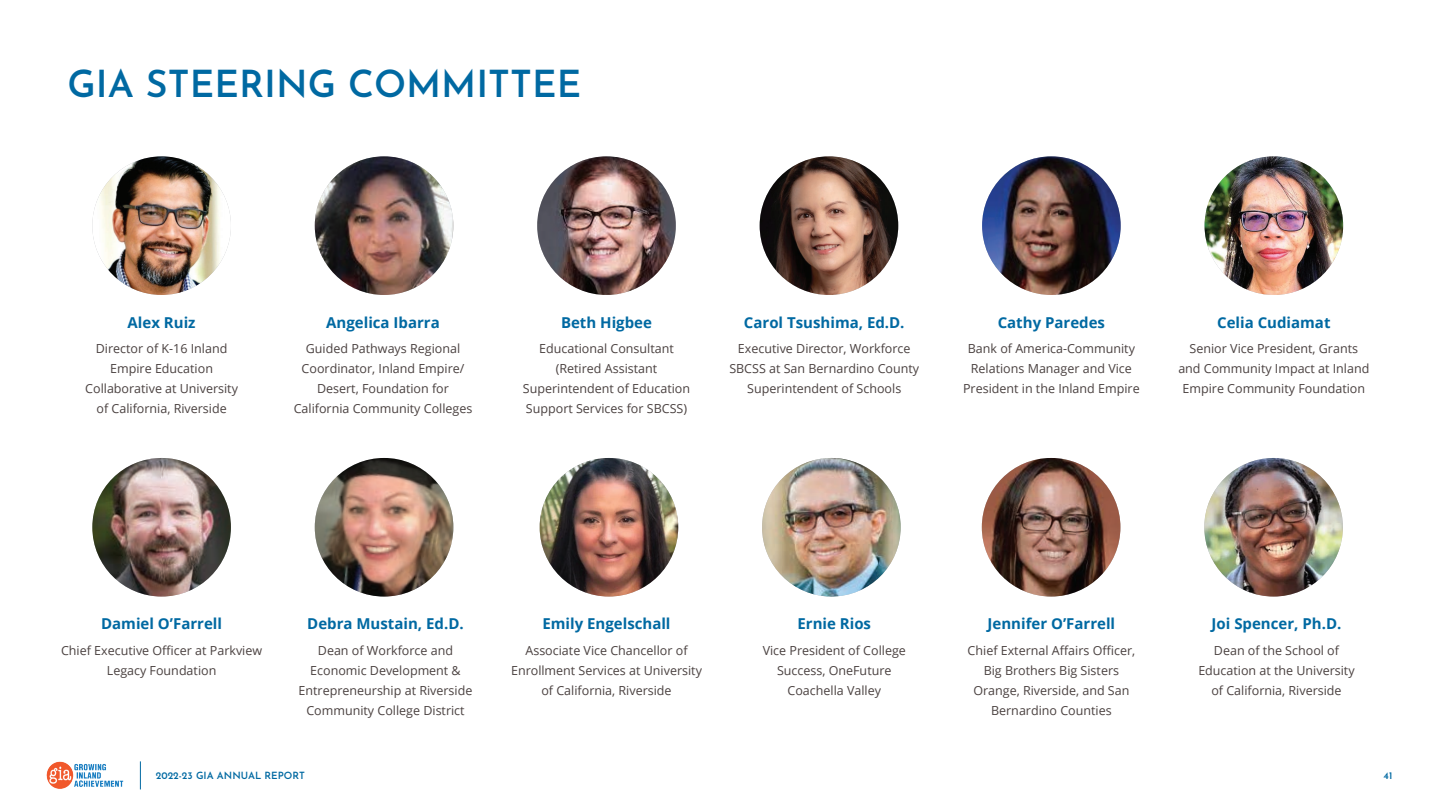
<style>
.page{position:relative;width:1440px;height:810px;background:#fff}
.page>*{position:absolute;margin:0;border:0;box-sizing:border-box;transform-origin:0 0}
.t1{font:100 37.5px "Josefin Sans";color:#0069a2}
.t2{font:700 15px "Open Sans";color:#0069a2}
.t3{font:12.5px/20px "Open Sans";color:#4a4140;text-align:center}
.t4{font:100 10px "Josefin Sans";color:#0069a2}
</style>
<div class="page">
<img style="left:47px;top:761px;width:77px;height:28px">
<svg style="left:140px;top:761px;width:1px;height:28px"></svg>
<img style="left:315px;top:156px;width:138px;height:139px;border-radius:69px">
<img style="left:537px;top:156px;width:139px;height:139px;border-radius:69px">
<img style="left:982px;top:156px;width:139px;height:139px;border-radius:69px">
<img style="left:982px;top:458px;width:138px;height:139px;border-radius:69px">
<img style="left:1204px;top:458px;width:139px;height:139px;border-radius:69px">
<img style="left:92px;top:156px;width:139px;height:139px;border-radius:69px">
<img style="left:760px;top:156px;width:138px;height:139px;border-radius:69px">
<img style="left:1205px;top:156px;width:138px;height:139px;border-radius:69px">
<img style="left:92px;top:458px;width:139px;height:139px;border-radius:69px">
<img style="left:315px;top:458px;width:138px;height:139px;border-radius:69px">
<img style="left:540px;top:458px;width:138px;height:139px;border-radius:69px">
<img style="left:762px;top:458px;width:139px;height:139px;border-radius:69px">
<h1 class="t1" style="left:68px;top:56px;width:515px">GIA STEERING COMMITTEE</h1>
<p class="t2" style="left:128px;top:312px;width:70px">Alex Ruiz</p>
<p class="t3" style="left:85px;top:339px;width:154px">Director of K-16 Inland<br>Empire Education<br>Collaborative at University of California, Riverside</p>
<p class="t2" style="left:326px;top:312px;width:115px">Angelica Ibarra</p>
<p class="t3" style="left:294px;top:339px;width:180px">Guided Pathways Regional<br>Coordinator, Inland Empire/<br>Desert, Foundation for<br>California Community Colleges</p>
<p class="t2" style="left:561px;top:312px;width:92px">Beth Higbee</p>
<p class="t3" style="left:523px;top:339px;width:169px">Educational Consultant (Retired Assistant<br>Superintendent of Education<br>Support Services for SBCSS)</p>
<p class="t2" style="left:744px;top:312px;width:162px">Carol Tsushima, Ed.D.</p>
<p class="t3" style="left:729px;top:339px;width:191px">Executive Director, Workforce<br>SBCSS at San Bernardino County<br>Superintendent of Schools</p>
<p class="t2" style="left:998px;top:312px;width:109px">Cathy Paredes</p>
<p class="t3" style="left:963px;top:339px;width:178px">Bank of America-Community<br>Relations Manager and Vice<br>President in the Inland Empire</p>
<p class="t2" style="left:1217px;top:312px;width:115px">Celia Cudiamat</p>
<p class="t3" style="left:1178px;top:339px;width:193px">Senior Vice President, Grants and Community Impact at Inland<br>Empire Community Foundation</p>
<p class="t2" style="left:101px;top:613px;width:122px">Damiel O’Farrell</p>
<p class="t3" style="left:61px;top:640px;width:203px">Chief Executive Officer at Parkview<br>Legacy Foundation</p>
<p class="t2" style="left:307px;top:613px;width:158px">Debra Mustain, Ed.D.</p>
<p class="t3" style="left:299px;top:640px;width:175px">Dean of Workforce and<br>Economic Development &amp;<br>Entrepreneurship at Riverside<br>Community College District</p>
<p class="t2" style="left:542px;top:613px;width:130px">Emily Engelschall</p>
<p class="t3" style="left:511px;top:640px;width:192px">Associate Vice Chancellor of<br>Enrollment Services at University of California, Riverside</p>
<p class="t2" style="left:797px;top:613px;width:75px">Ernie Rios</p>
<p class="t3" style="left:763px;top:640px;width:145px">Vice President of College<br>Success, OneFuture<br>Coachella Valley</p>
<p class="t2" style="left:988px;top:613px;width:129px">Jennifer O’Farrell</p>
<p class="t3" style="left:968px;top:640px;width:169px">Chief External Affairs Officer,<br>Big Brothers Big Sisters<br>Orange, Riverside, and San<br>Bernardino Counties</p>
<p class="t2" style="left:1212px;top:613px;width:131px">Joi Spencer, Ph.D.</p>
<p class="t3" style="left:1198px;top:640px;width:158px">Dean of the School of<br>Education at the University of California, Riverside</p>
<p class="t4" style="left:156px;top:768px;width:151px">2022-23 GIA ANNUAL REPORT</p>
<p class="t4" style="left:1384px;top:768px;width:10px">41</p>
</div>
